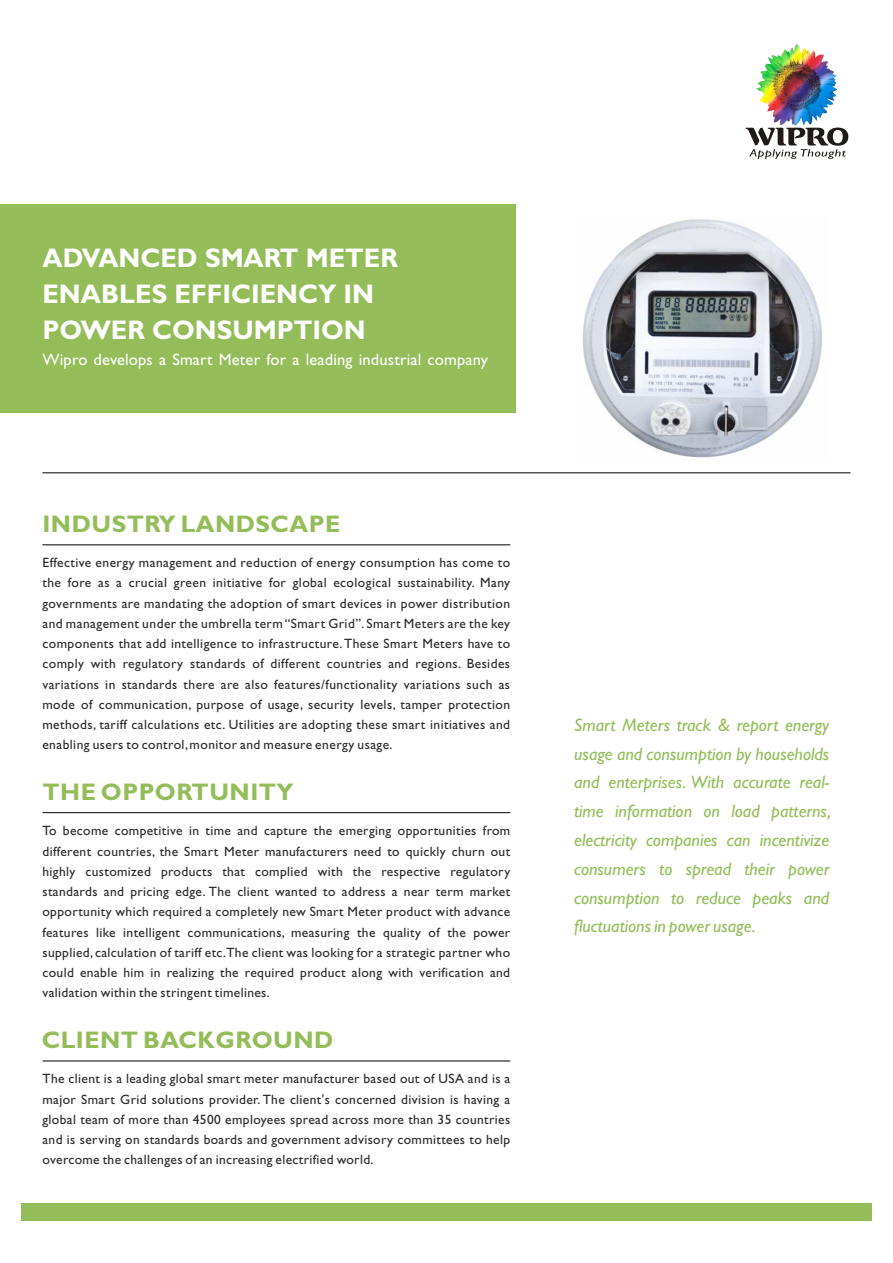
<style>
.page{position:relative;width:893px;height:1263px;background:#fff}
.page>*{position:absolute;margin:0;border:0;box-sizing:border-box;transform-origin:0 0}
.t1{font:700 27px/36px "Gill Sans Std";color:#fff;scale:.96 1}
.t2{font:700 24px "Gill Sans";letter-spacing:.02em;color:#94bd59}
.t3{font:italic 18px/28.8px "Gill Sans Std";color:#94bd59;text-align:justify}
.t4{font:16.5px "Gill Sans Std";letter-spacing:.01em;color:#fff}
.t5{font:13.5px/20.2px "Gill Sans Std";letter-spacing:.03em;color:#2b2929;text-align:justify}
</style>
<div class="page">
<img style="left:582px;top:219px;width:240px;height:239px">
<hr style="left:43px;top:812px;width:467px;height:1px;background:#2b2929">
<div style="left:21px;top:1203px;width:851px;height:17px;background:#94bd59"></div>
<svg style="left:745px;top:127px;width:103px;height:32px"></svg>
<img style="left:760px;top:44px;width:37px;height:34px">
<div style="left:0;top:204px;width:515px;height:209px;background:#94bd59"></div>
<hr style="left:43px;top:472px;width:807px;height:1px;background:#2b2929">
<hr style="left:43px;top:544px;width:467px;height:1px;background:#2b2929">
<hr style="left:43px;top:1060px;width:467px;height:1px;background:#2b2929">
<h1 class="t1" style="left:43px;top:244px;width:372px">ADVANCED SMART METER<br>ENABLES EFFICIENCY IN<br>POWER CONSUMPTION</h1>
<p class="t4" style="left:43px;top:354px;width:447px">Wipro develops a Smart Meter for a leading industrial company</p>
<h2 class="t2" style="left:43px;top:516px;width:299px">INDUSTRY LANDSCAPE</h2>
<p class="t5" style="left:42px;top:554px;width:469px">Effective energy management and reduction of energy consumption has come to the fore as a crucial green initiative for global ecological sustainability. Many governments are mandating the adoption of smart devices in power distribution and management under the umbrella term“Smart Grid”.Smart Meters are the key components that add intelligence to infrastructure.These Smart Meters have to comply with regulatory standards of different countries and regions. Besides variations in standards there are also features/functionality variations such as mode of communication, purpose of usage, security levels, tamper protection methods, tariff calculations etc. Utilities are adopting these smart initiatives and enabling users to control,monitor and measure energy usage.</p>
<h2 class="t2" style="left:43px;top:783px;width:253px">THE OPPORTUNITY</h2>
<p class="t5" style="left:42px;top:823px;width:469px">To become competitive in time and capture the emerging opportunities from different countries, the Smart Meter manufacturers need to quickly churn out highly customized products that complied with the respective regulatory standards and pricing edge. The client wanted to address a near term market opportunity which required a completely new Smart Meter product with advance features like intelligent communications, measuring the quality of the power supplied, calculation of tariff etc.The client was looking for a strategic partner who could enable him in realizing the required product along with verification and validation within the stringent timelines.</p>
<h2 class="t2" style="left:42px;top:1031px;width:293px">CLIENT BACKGROUND</h2>
<p class="t5" style="left:42px;top:1071px;width:469px">The client is a leading global smart meter manufacturer based out of USA and is a major Smart Grid solutions provider. The client's concerned division is having a global team of more than 4500 employees spread across more than 35 countries and is serving on standards boards and government advisory committees to help overcome the challenges of an increasing electrified world.</p>
<p class="t3" style="left:574px;top:713px;width:258px">Smart Meters track &amp; report energy usage and consumption by households and enterprises. With accurate real&shy;time information on load patterns, electricity companies can incentivize consumers to spread their power consumption to reduce peaks and fluctuations in power usage.</p>
</div>
